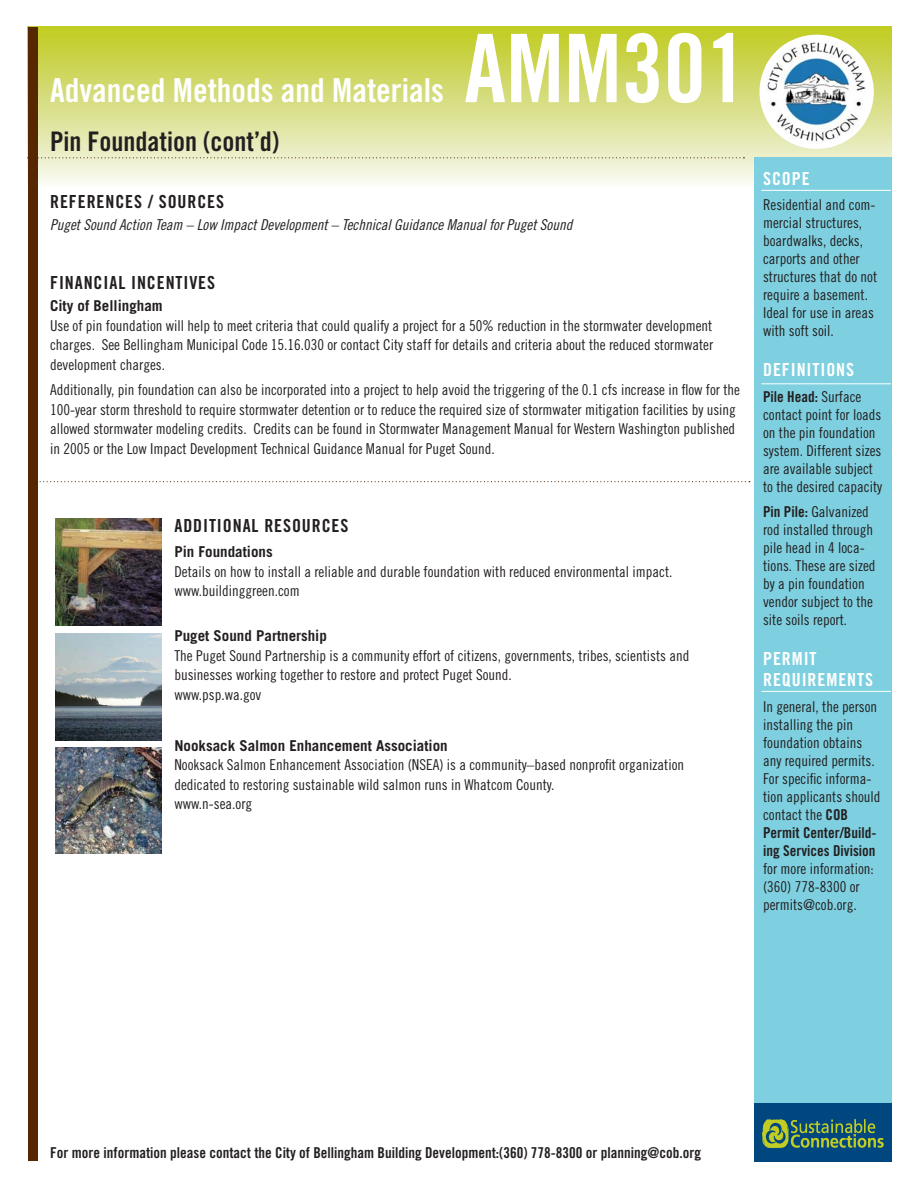
<style>
.page{position:relative;width:918px;height:1188px;background:#fff}
.page>*{position:absolute;margin:0;border:0;box-sizing:border-box;transform-origin:0 0}
.t1{font:94.65px "Trade Gothic Bold Cond Twenty";color:#fff}
.t2{font:33px "Trade Gothic Bold Cond Twenty";color:#fff}
.t3{font:27px "Trade Gothic Bold Cond Twenty";color:#231f20}
.t4{font:18px "Trade Gothic Bold Cond Twenty";letter-spacing:.05em;color:#231f20}
.t5{font:18px/21.6px "Trade Gothic Bold Cond Twenty";letter-spacing:.05em;color:#fff}
.t6{font:15px/18px "Trade Gothic Cond Eighteen";color:#231f20}
.t7{font:15px/18px "Trade Gothic Bold Cond Twenty";color:#231f20}
.t8{font:700 15px "Trade Gothic";color:#231f20}
.t9{font:15px "Trade Gothic Cond Eighteen Obl";color:#231f20}
.s1{font-family:"Trade Gothic Cond Eighteen"}
.s2{font-family:"Trade Gothic Bold Cond Twenty"}
</style>
<div class="page">
<div style="left:28px;top:27px;width:864px;height:163px;background:linear-gradient(to bottom,#bfc91f,#f5f8f9)"></div>
<div style="left:760px;top:35px;width:114px;height:114px;background:#fff;border-radius:50%"></div>
<img style="left:766px;top:42px;width:100px;height:101px">
<div style="left:28px;top:27px;width:10px;height:1134px;background:#572700"></div>
<svg style="left:38px;top:157px;width:706px;height:1px"></svg>
<div style="left:754px;top:1102px;width:138px;height:59px;background:#00467f"></div>
<div style="left:754px;top:158px;width:138px;height:945px;background:#7ed0e0"></div>
<img style="left:762px;top:1119px;width:122px;height:29px">
<svg style="left:39px;top:481px;width:711px;height:1px"></svg>
<hr style="left:761px;top:190px;width:130px;height:1px;background:#fff">
<hr style="left:761px;top:383px;width:130px;height:1px;background:#fff">
<hr style="left:761px;top:691px;width:130px;height:1px;background:#fff">
<img style="left:56px;top:634px;width:106px;height:106px">
<img style="left:56px;top:748px;width:106px;height:105px">
<img style="left:56px;top:518px;width:106px;height:108px">
<h2 class="t2" style="left:50px;top:79px;width:395px">Advanced Methods and Materials</h2>
<h3 class="t3" style="left:50px;top:131px;width:231px">Pin Foundation (cont’d)</h3>
<h1 class="t1" style="left:464px;top:34px;width:285px">AMM301</h1>
<p class="t4" style="left:50px;top:195px;width:176px">REFERENCES / SOURCES</p>
<p class="t9" style="left:50px;top:219px;width:524px">Puget Sound Action Team – Low Impact Development – Technical Guidance Manual for Puget Sound</p>
<p class="t4" style="left:50px;top:276px;width:167px">FINANCIAL INCENTIVES</p>
<p class="t8" style="left:50px;top:300px;width:114px">City of Bellingham</p>
<p class="t6" style="left:50px;top:317px;width:665px;line-height:19.5px;text-align:justify">Use of pin foundation will help to meet criteria that could qualify a project for a 50% reduction in the stormwater development charges. See Bellingham Municipal Code 15.16.030 or contact City staff for details and criteria about the reduced stormwater development charges.</p>
<p class="t6" style="left:50px;top:381px;width:691px;line-height:19.5px">Additionally, pin foundation can also be incorporated into a project to help avoid the triggering of the 0.1 cfs increase in flow for the 100-year storm threshold to require stormwater detention or to reduce the required size of stormwater mitigation facilities by using allowed stormwater modeling credits. Credits can be found in Stormwater Management Manual for Western Washington published in 2005 or the Low Impact Development Technical Guidance Manual for Puget Sound.</p>
<p class="t4" style="left:174px;top:519px;width:176px">ADDITIONAL RESOURCES</p>
<p class="t8" style="left:174px;top:547px;width:100px">Pin Foundations</p>
<p class="t6" style="left:174px;top:563px;width:500px;line-height:19.5px">Details on how to install a reliable and durable foundation with reduced environmental impact. www.buildinggreen.com</p>
<p class="t8" style="left:174px;top:631px;width:154px">Puget Sound Partnership</p>
<p class="t6" style="left:174px;top:647px;width:516px;line-height:19.5px">The Puget Sound Partnership is a community effort of citizens, governments, tribes, scientists and businesses working together to restore and protect Puget Sound.<br>www.psp.wa.gov</p>
<p class="t8" style="left:174px;top:740px;width:275px">Nooksack Salmon Enhancement Association</p>
<p class="t6" style="left:174px;top:756px;width:511px;line-height:19.5px">Nooksack Salmon Enhancement Association (NSEA) is a community–based nonprofit organization dedicated to restoring sustainable wild salmon runs in Whatcom County.<br>www.n-sea.org</p>
<p class="t5" style="left:763px;top:169px;width:48px">SCOPE</p>
<p class="t6" style="left:763px;top:197px;width:116px">Residential and com&shy;mercial structures, boardwalks, decks, carports and other structures that do not require a basement.<br>Ideal for use in areas with soft soil.</p>
<p class="t5" style="left:763px;top:360px;width:92px">DEFINITIONS</p>
<p class="t7" style="left:763px;top:388px;width:100px">Pile Head: <span class="s1">Surface</span></p>
<p class="t6" style="left:763px;top:406px;width:121px">contact point for loads on the pin foundation system. Different sizes are available subject to the desired capacity</p>
<p class="t6" style="left:763px;top:504px;width:114px"><span class="s2">Pin Pile:</span> Galvanized rod installed through pile head in 4 loca&shy;tions. These are sized by a pin foundation vendor subject to the site soils report.</p>
<p class="t5" style="left:763px;top:649px;width:111px">PERMIT<br>REQUIREMENTS</p>
<p class="t6" style="left:763px;top:699px;width:119px">In general, the person installing the pin foundation obtains any required permits.<br>For specific informa&shy;tion applicants should contact the <span class="s2">COB</span></p>
<p class="t7" style="left:763px;top:825px;width:115px">Permit Center/Build&shy;ing Services Division</p>
<p class="t6" style="left:763px;top:861px;width:112px">for more information: (360) 778-8300 or permits@cob.org.</p>
<p class="t7" style="left:50px;top:1145px;width:652px">For more information please contact the City of Bellingham Building Development:(360) 778-8300 or planning@cob.org</p>
</div>
